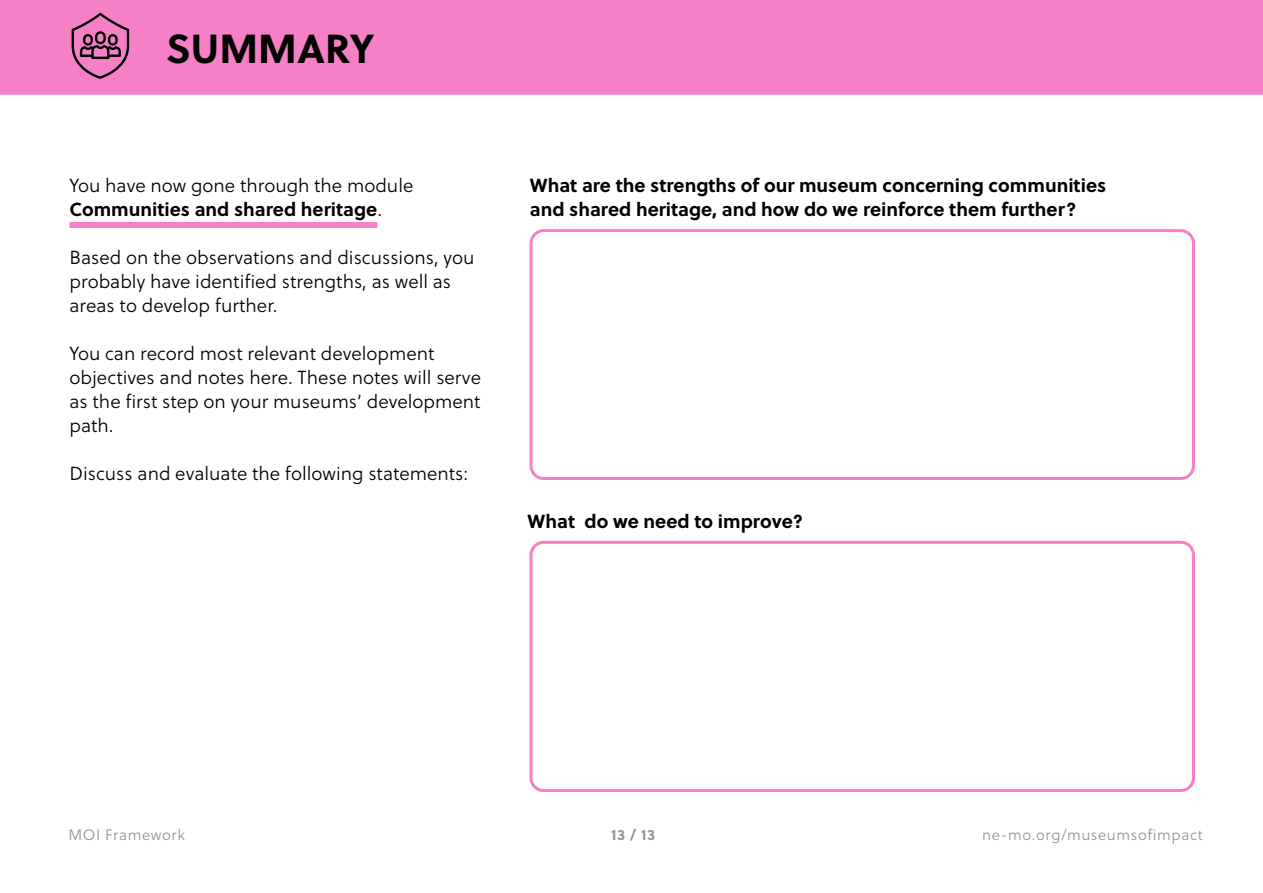
<style>
.page{position:relative;width:1263px;height:893px;background:#fff}
.page>*{position:absolute;margin:0;border:0;box-sizing:border-box;transform-origin:0 0}
.header_info{font:700 40.5px "Soleil";color:#000}
.para_12_6pt{font:18.9px/24px "Soleil Lt";color:#000}
.statements{font:700 18.9px/24px "Soleil";color:#000}
.t1{font:15px "Soleil Lt";letter-spacing:.04em;color:#949494}
.t2{font:700 15px "Soleil";color:#949494}
.s1{font-family:"Soleil";font-weight:700}
</style>
<div class="page">
<div style="left:70px;top:222px;width:307px;height:6px;background:#f680c6"></div>
<div style="left:0;top:0;width:1263px;height:95px;background:#f680c6"></div>
<div style="left:529px;top:229px;width:666px;height:251px;border:3px solid #f680c6;border-radius:13px"></div>
<div style="left:529px;top:541px;width:666px;height:251px;border:3px solid #f680c6;border-radius:13px"></div>
<svg style="left:72px;top:13px;width:57px;height:66px;background:#bb6196"></svg>
<h1 class="header_info" style="left:166px;top:17px;width:210px">SUMMARY</h1>
<p class="para_12_6pt" style="left:70px;top:173px;width:345px">You have now gone through the module<br><span class="s1">Communities and shared heritage</span>.</p>
<p class="para_12_6pt" style="left:70px;top:245px;width:406px">Based on the observations and discussions, you probably have identified strengths, as well as areas to develop further.</p>
<p class="para_12_6pt" style="left:70px;top:341px;width:413px">You can record most relevant development objectives and notes here. These notes will serve as the first step on your museums’ development path.</p>
<p class="para_12_6pt" style="left:70px;top:461px;width:400px">Discuss and evaluate the following statements:</p>
<p class="statements" style="left:530px;top:172px;width:578px">What are the strengths of our museum concerning communities and shared heritage, and how do we reinforce them further?</p>
<p class="statements" style="left:528px;top:508px;width:277px">What do we need to improve?</p>
<p class="t1" style="left:68px;top:824px;width:118px">MOI Framework</p>
<p class="t2" style="left:611px;top:823px;width:46px">13 / 13</p>
<p class="t1" style="left:982px;top:824px;width:222px">ne-mo.org/museumsofimpact</p>
</div>
